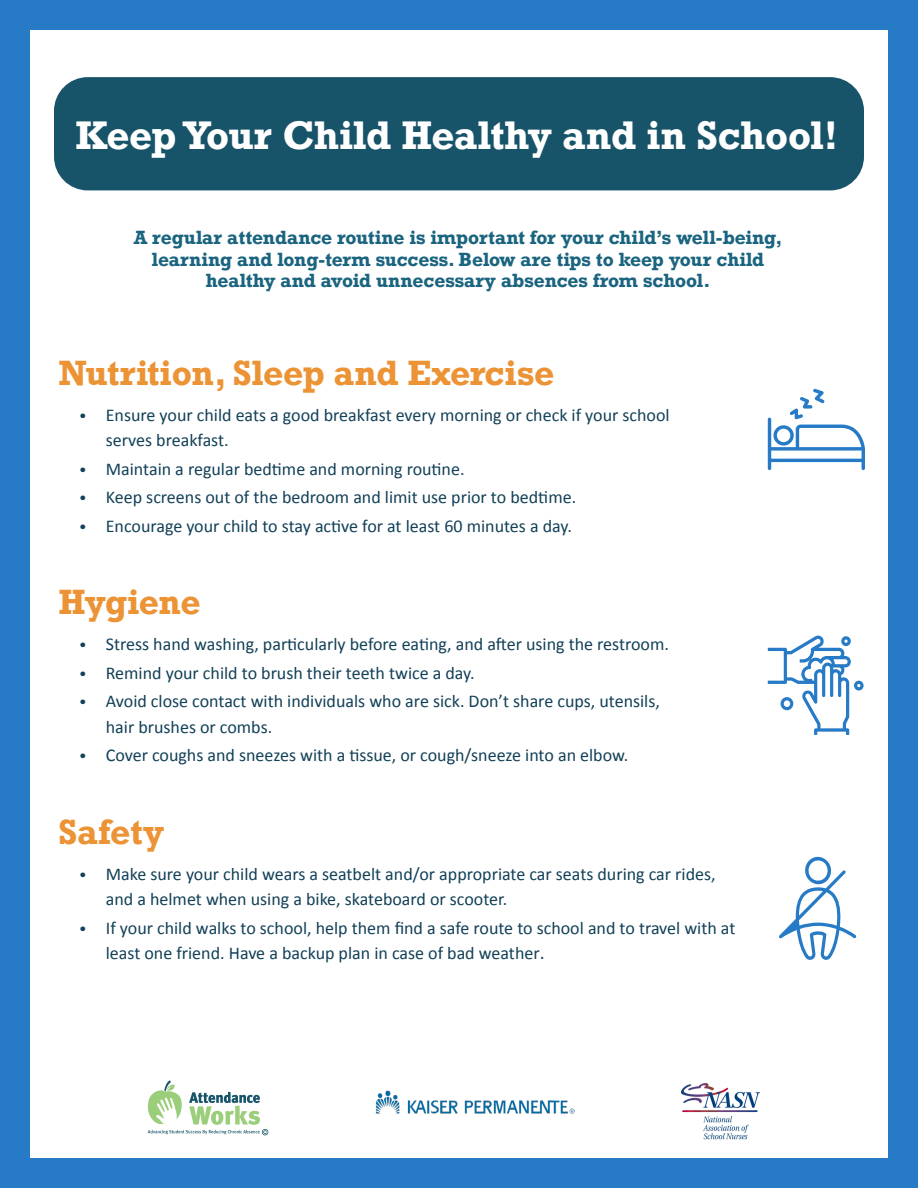
<style>
.page{position:relative;width:918px;height:1188px;background:#fff}
.page>*{position:absolute;margin:0;border:0;box-sizing:border-box;transform-origin:0 0}
.t1{font:700 37.5px "Rockwell";color:#fff}
.t2{font:700 33px "Rockwell";letter-spacing:-.01em;color:#ec9335}
.t3{font:18px/25.5px "Calibri";color:#124057}
.t4{font:700 18px/21.6px "Rockwell";color:#1a647f;text-align:center}
.s1{font-weight:300;font-size:16.5px}
.s2{font-size:19.5px}
</style>
<div class="page">
<div style="left:0;top:0;width:918px;height:1188px;border:30px solid #277bc6"></div>
<img style="left:375px;top:1090px;width:200px;height:24px">
<img style="left:682px;top:1084px;width:77px;height:56px">
<svg style="left:148px;top:1080px;width:120px;height:55px"></svg>
<div style="left:54px;top:77px;width:810px;height:113px;background:#185469;border-radius:34px"></div>
<svg style="left:768px;top:389px;width:97px;height:81px"></svg>
<svg style="left:768px;top:635px;width:96px;height:100px"></svg>
<svg style="left:779px;top:856px;width:77px;height:104px"></svg>
<p class="t1" style="left:75px;top:111px;width:764px">Keep Your Child Healthy and in School!</p>
<p class="t4" style="left:134px;top:227px;width:650px">A regular attendance routine is important for your child’s well-being, learning and long-term success. Below are tips to keep your child</p>
<p class="t4" style="left:206px;top:269px;width:506px">healthy and avoid unnecessary absences from school.</p>
<p class="t2" style="left:59px;top:352px;width:497px">Nutrition, Sleep and Exercise</p>
<p class="t3" style="left:106px;top:401px;width:565px;text-indent:-27px"><span class="s1">•</span> Ensure your child eats a good breakfast every morning or check if your school serves breakfast.</p>
<p class="t3" style="left:79px;top:455px;width:387px"><span class="s1">•</span> Maintain a regular bedtime and morning routine.</p>
<p class="t3" style="left:79px;top:484px;width:499px"><span class="s1">•</span> Keep screens out of the bedroom and limit use prior to bedtime.</p>
<p class="t3" style="left:79px;top:512px;width:495px"><span class="s1">•</span> Encourage your child to stay active for at least 60 minutes a day.</p>
<p class="t2" style="left:59px;top:581px;width:144px">Hygiene</p>
<p class="t3" style="left:79px;top:631px;width:592px"><span class="s1">•</span> Stress hand washing, particularly before eating, and after using the restroom.</p>
<p class="t3" style="left:79px;top:659px;width:397px"><span class="s1">•</span> Remind your child to brush their teeth twice a day.</p>
<p class="t3" style="left:106px;top:688px;width:556px;text-indent:-27px"><span class="s1">•</span> Avoid close contact with individuals who are sick. Don’t share cups, utensils, hair brushes or combs.</p>
<p class="t3" style="left:79px;top:742px;width:551px"><span class="s1">•</span> Cover coughs and sneezes with a tissue, or cough/sneeze into an elbow.</p>
<p class="t2" style="left:59px;top:811px;width:108px">Safety</p>
<p class="t3" style="left:106px;top:860px;width:611px;text-indent:-27px"><span class="s1">•</span> Make sure your child wears a seatbelt and/or appropriate car seats during car rides, and a helmet when using a bike, skateboard or scooter.</p>
<p class="t3" style="left:106px;top:914px;width:631px;text-indent:-27px"><span class="s1">•</span> If your child walks to school, help them find a safe route to school and to travel with at least one friend. Have a backup plan in case of bad weather<span class="s2">.</span></p>
</div>
